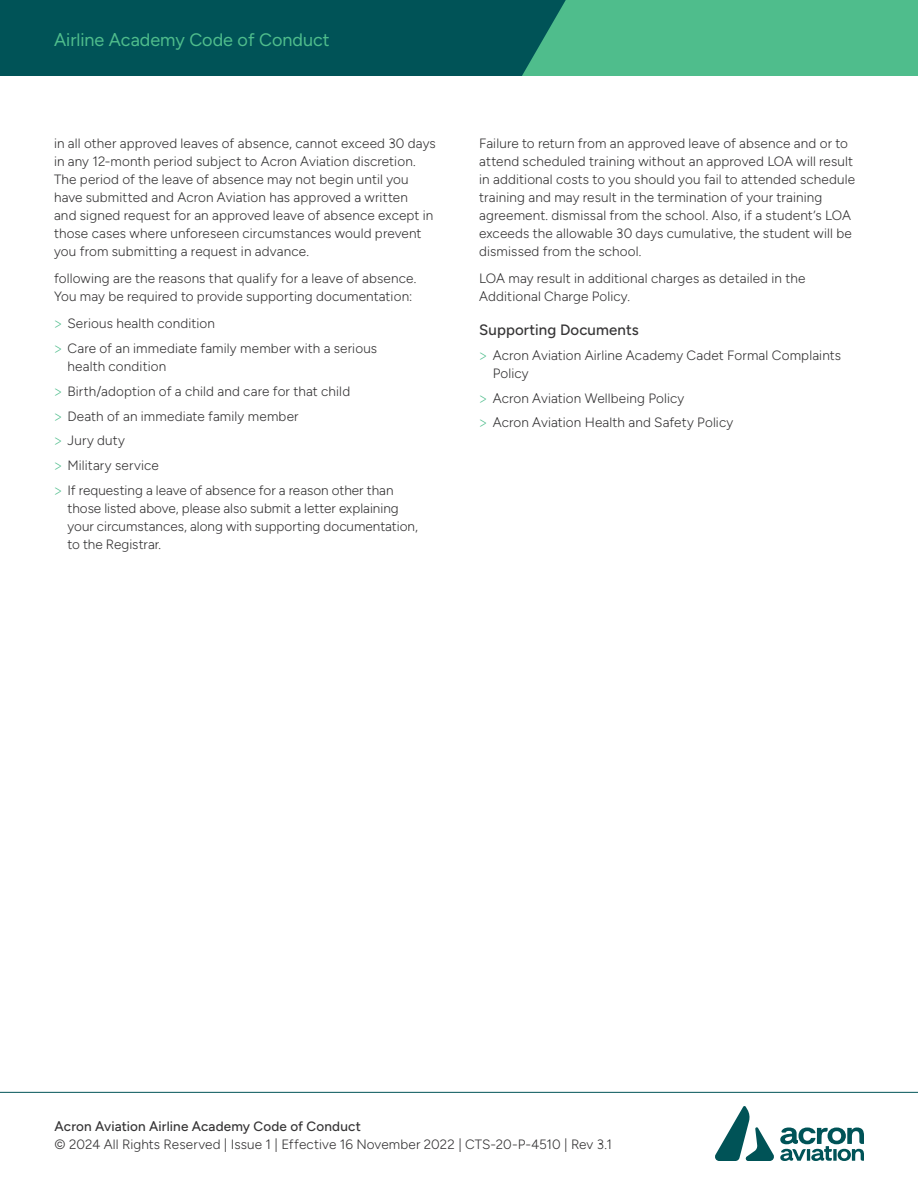
<style>
.page{position:relative;width:918px;height:1188px;background:#fff}
.page>*{position:absolute;margin:0;border:0;box-sizing:border-box;transform-origin:0 0}
.In_top_green_box{font:18px "Figtree";color:#4fbd8c}
.Sub_Sub_Heading{font:500 15px "Figtree";letter-spacing:.01em;color:#363536}
.Body_Copy{font:300 13.5px/18px "Figtree";letter-spacing:.01em;color:#363536}
.s1{font-family:"IBM Plex Sans";color:#4fbd8c}
.s2{font-weight:500}
</style>
<div class="page">
<svg style="left:0;top:0;width:918px;height:76px;background:#1f7d6c"></svg>
<hr style="left:0;top:1092px;width:918px;height:1px;background:#005357">
<svg style="left:715px;top:1106px;width:149px;height:55px"></svg>
<p class="In_top_green_box" style="left:54px;top:30px;width:277px">Airline Academy Code of Conduct</p>
<p class="Body_Copy" style="left:54px;top:135px;width:383px">in all other approved leaves of absence, cannot exceed 30 days in any 12-month period subject to Acron Aviation discretion.<br>The period of the leave of absence may not begin until you have submitted and Acron Aviation has approved a written<br>and signed request for an approved leave of absence except in those cases where unforeseen circumstances would prevent you from submitting a request in advance.</p>
<p class="Body_Copy" style="left:54px;top:270px;width:364px">following are the reasons that qualify for a leave of absence.<br>You may be required to provide supporting documentation:</p>
<p class="Body_Copy" style="left:54px;top:315px;width:163px"><span class="s1">&gt;</span> Serious health condition</p>
<p class="Body_Copy" style="left:68px;top:339px;width:311px;text-indent:-14px"><span class="s1">&gt;</span> Care of an immediate family member with a serious health condition</p>
<p class="Body_Copy" style="left:54px;top:382px;width:298px"><span class="s1">&gt;</span> Birth/adoption of a child and care for that child</p>
<p class="Body_Copy" style="left:54px;top:407px;width:246px"><span class="s1">&gt;</span> Death of an immediate family member</p>
<p class="Body_Copy" style="left:54px;top:432px;width:73px"><span class="s1">&gt;</span> Jury duty</p>
<p class="Body_Copy" style="left:54px;top:456px;width:106px"><span class="s1">&gt;</span> Military service</p>
<p class="Body_Copy" style="left:68px;top:481px;width:352px;text-indent:-14px"><span class="s1">&gt;</span> If requesting a leave of absence for a reason other than those listed above, please also submit a letter explaining your circumstances, along with supporting documentation, to the Registrar.</p>
<p class="Body_Copy" style="left:479px;top:135px;width:377px">Failure to return from an approved leave of absence and or to attend scheduled training without an approved LOA will result in additional costs to you should you fail to attended schedule training and may result in the termination of your training agreement. dismissal from the school. Also, if a student’s LOA exceeds the allowable 30 days cumulative, the student will be dismissed from the school.</p>
<p class="Body_Copy" style="left:479px;top:270px;width:328px">LOA may result in additional charges as detailed in the<br>Additional Charge Policy.</p>
<p class="Sub_Sub_Heading" style="left:479px;top:321px;width:161px">Supporting Documents</p>
<p class="Body_Copy" style="left:493px;top:346px;width:350px;text-indent:-14px"><span class="s1">&gt;</span> Acron Aviation Airline Academy Cadet Formal Complaints<br>Policy</p>
<p class="Body_Copy" style="left:479px;top:389px;width:207px"><span class="s1">&gt;</span> Acron Aviation Wellbeing Policy</p>
<p class="Body_Copy" style="left:479px;top:414px;width:256px"><span class="s1">&gt;</span> Acron Aviation Health and Safety Policy</p>
<p class="Body_Copy" style="left:55px;top:1117px;width:559px"><span class="s2">Acron Aviation Airline Academy Code of Conduct<br></span>© 2024 All Rights Reserved | Issue 1 | Effective 16 November 2022 | CTS-20-P-4510 | Rev 3.1</p>
</div>
